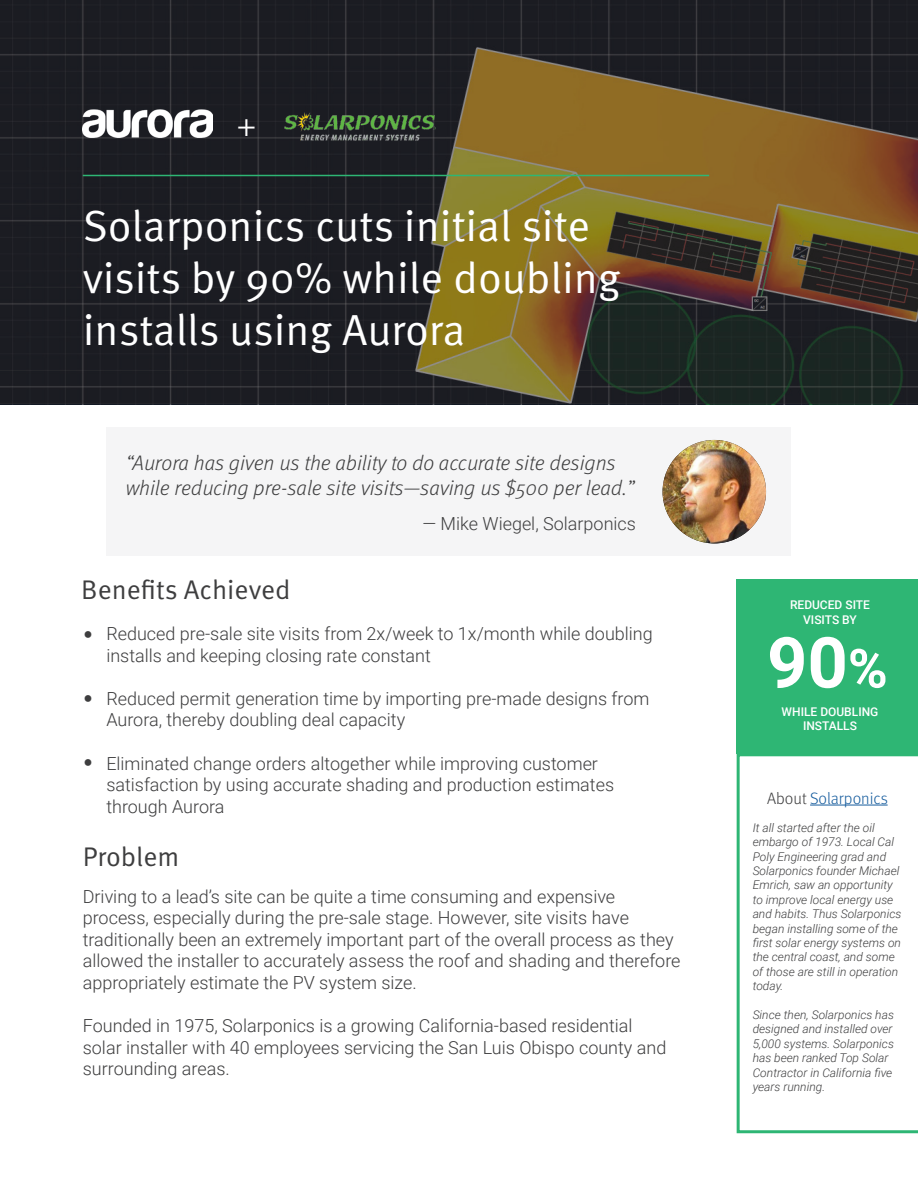
<style>
.page{position:relative;width:918px;height:1188px;background:#fff}
.page>*{position:absolute;margin:0;border:0;box-sizing:border-box;transform-origin:0 0}
.t1{font:700 70.5px "Roboto";color:#fff}
.t2{font:43.5px/52.2px "Meta Pro Norm";color:#fff}
.t3{font:31.5px "Myriad Pro";color:#fff}
.t4{font:27px "Meta Pro Norm";color:#3e3e3f}
.t5{font:25.5px "Minion Pro";color:#3e3e3f}
.t6{font:italic 300 21px/25.2px "Meta Pro";color:#3e3e3f}
.t7{font:300 18px/21.6px "Roboto";color:#3e3e3f}
.t8{font:300 16.5px "Meta Pro";color:#175d9e}
.t9{font:italic 300 12px/14.4px "Roboto";color:#3e3e3f}
.t10{font:500 12px/14.4px "Roboto";color:#fff;text-align:center}
.s1{font-size:54px}
.s2{color:#3e3e3f}
</style>
<div class="page">
<div style="left:106px;top:428px;width:684px;height:128px;background:#f5f5f6"></div>
<svg style="left:0;top:0;width:918px;height:404px;background:#3b3425"></svg>
<img style="left:83px;top:110px;width:129px;height:28px">
<img style="left:282px;top:107px;width:162px;height:39px">
<hr style="left:83px;top:175px;width:626px;height:1px;background:#2eb674">
<img style="left:663px;top:440px;width:103px;height:103px;border-radius:52px">
<div style="left:737px;top:579px;width:181px;height:175px;background:#2eb674"></div>
<svg style="left:737px;top:754px;width:181px;height:379px"></svg>
<hr style="left:810px;top:805px;width:78px;height:1px;background:#175d9e">
<h3 class="t3" style="left:237px;top:106px;width:20px">+</h3>
<h2 class="t2" style="left:83px;top:197px;width:539px">Solarponics cuts initial site visits by 90% while doubling installs using Aurora</h2>
<p class="t6" style="left:126px;top:449px;width:511px">“Aurora has given us the ability to do accurate site designs while reducing pre-sale site visits—saving us $500 per lead.”</p>
<p class="t7" style="left:422px;top:512px;width:215px">— Mike Wiegel, Solarponics</p>
<h3 class="t4" style="left:81px;top:570px;width:211px">Benefits Achieved</h3>
<p class="t7" style="left:106px;top:622px;width:548px">Reduced pre-sale site visits from 2x/week to 1x/month while doubling installs and keeping closing rate constant</p>
<p class="t7" style="left:106px;top:687px;width:545px">Reduced permit generation time by importing pre-made designs from<br>Aurora, thereby doubling deal capacity</p>
<p class="t7" style="left:106px;top:752px;width:509px">Eliminated change orders altogether while improving customer satisfaction by using accurate shading and production estimates through Aurora</p>
<h3 class="t5" style="left:83px;top:614px;width:11px">•</h3>
<h3 class="t5" style="left:83px;top:679px;width:11px">•</h3>
<h3 class="t5" style="left:83px;top:743px;width:11px">•</h3>
<h3 class="t4" style="left:83px;top:837px;width:98px">Problem</h3>
<p class="t7" style="left:83px;top:885px;width:599px">Driving to a lead’s site can be quite a time consuming and expensive process, especially during the pre-sale stage. However, site visits have traditionally been an extremely important part of the overall process as they allowed the installer to accurately assess the roof and shading and therefore appropriately estimate the PV system size.</p>
<p class="t7" style="left:83px;top:1014px;width:585px">Founded in 1975, Solarponics is a growing California-based residential solar installer with 40 employees servicing the San Luis Obispo county and surrounding areas.</p>
<p class="t10" style="left:790px;top:598px;width:81px">REDUCED SITE<br>VISITS BY</p>
<h1 class="t1" style="left:767px;top:613px;width:122px">90<span class="s1">%</span></h1>
<p class="t10" style="left:782px;top:704px;width:98px">WHILE DOUBLING<br>INSTALLS</p>
<p class="t8" style="left:767px;top:786px;width:122px"><span class="s2">About</span> Solarponics</p>
<p class="t9" style="left:753px;top:820px;width:150px">It all started after the oil embargo of 1973. Local Cal<br>Poly Engineering grad and<br>Solarponics founder Michael<br>Emrich, saw an opportunity to improve local energy use and habits. Thus Solarponics began installing some of the first solar energy systems on the central coast, and some of those are still in operation today.</p>
<p class="t9" style="left:753px;top:1007px;width:143px">Since then, Solarponics has designed and installed over<br>5,000 systems. Solarponics has been ranked Top Solar<br>Contractor in California five years running.</p>
</div>
